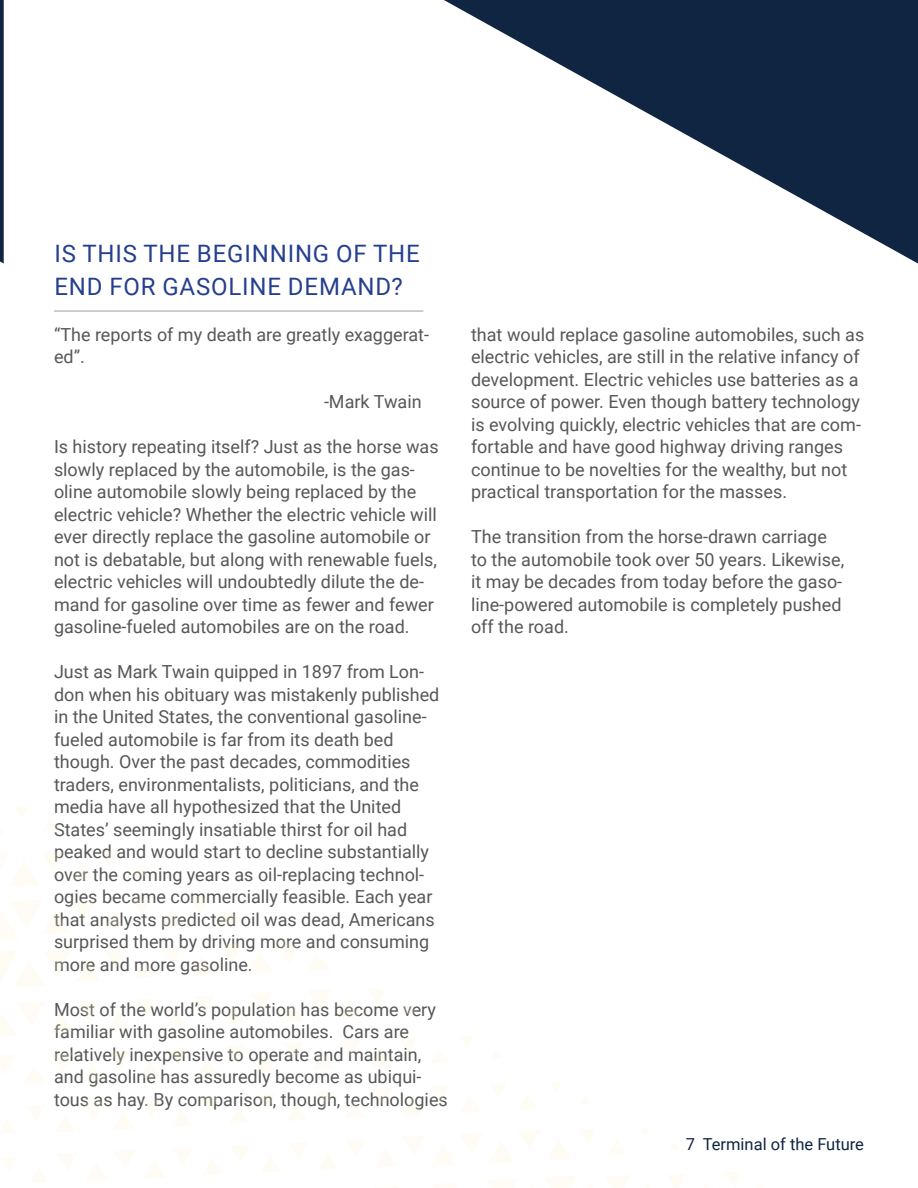
<style>
.page{position:relative;width:918px;height:1188px;background:#fff}
.page>*{position:absolute;margin:0;border:0;box-sizing:border-box;transform-origin:0 0}
.t1{font:24px/33px "Roboto";letter-spacing:.035em;color:#253f8e}
.t2{font:18px/22.5px "Roboto";color:#575756}
.t3{font:16.5px "Roboto";color:#0f2541}
</style>
<div class="page">
<svg style="left:0;top:0;width:4px;height:264px"></svg>
<svg style="left:444px;top:0;width:474px;height:264px"></svg>
<hr style="left:54px;top:310px;width:369px;height:2px;background:#bfc0c1">
<p class="t1" style="left:54px;top:236px;width:367px">IS THIS THE BEGINNING OF THE<br>END FOR GASOLINE DEMAND?</p>
<p class="t2" style="left:54px;top:322px;width:377px">“The reports of my death are greatly exaggerat&shy;ed”.</p>
<p class="t2" style="left:324px;top:390px;width:99px">-Mark Twain</p>
<p class="t2" style="left:54px;top:435px;width:386px">Is history repeating itself? Just as the horse was slowly replaced by the automobile, is the gas&shy;oline automobile slowly being replaced by the electric vehicle? Whether the electric vehicle will ever directly replace the gasoline automobile or not is debatable, but along with renewable fuels, electric vehicles will undoubtedly dilute the de&shy;mand for gasoline over time as fewer and fewer gasoline-fueled automobiles are on the road.</p>
<p class="t2" style="left:54px;top:660px;width:387px">Just as Mark Twain quipped in 1897 from Lon&shy;don when his obituary was mistakenly published in the United States, the conventional gasoline-</p>
<p class="t2" style="left:54px;top:727px;width:382px">fueled automobile is far from its death bed though. Over the past decades, commodities traders, environmentalists, politicians, and the media have all hypothesized that the United States’ seemingly insatiable thirst for oil had peaked and would start to decline substantially over the coming years as oil-replacing technol&shy;ogies became commercially feasible. Each year that analysts predicted oil was dead, Americans surprised them by driving more and consuming more and more gasoline.</p>
<p class="t2" style="left:54px;top:997px;width:395px">Most of the world’s population has become very familiar with gasoline automobiles. Cars are relatively inexpensive to operate and maintain, and gasoline has assuredly become as ubiqui&shy;tous as hay. By comparison, though, technologies</p>
<p class="t2" style="left:471px;top:322px;width:395px">that would replace gasoline automobiles, such as electric vehicles, are still in the relative infancy of development. Electric vehicles use batteries as a source of power. Even though battery technology is evolving quickly, electric vehicles that are com&shy;fortable and have good highway driving ranges continue to be novelties for the wealthy, but not practical transportation for the masses.</p>
<p class="t2" style="left:471px;top:525px;width:375px">The transition from the horse-drawn carriage to the automobile took over 50 years. Likewise, it may be decades from today before the gaso&shy;line-powered automobile is completely pushed off the road.</p>
<p class="t3" style="left:686px;top:1132px;width:180px">7 Terminal of the Future</p>
</div>
